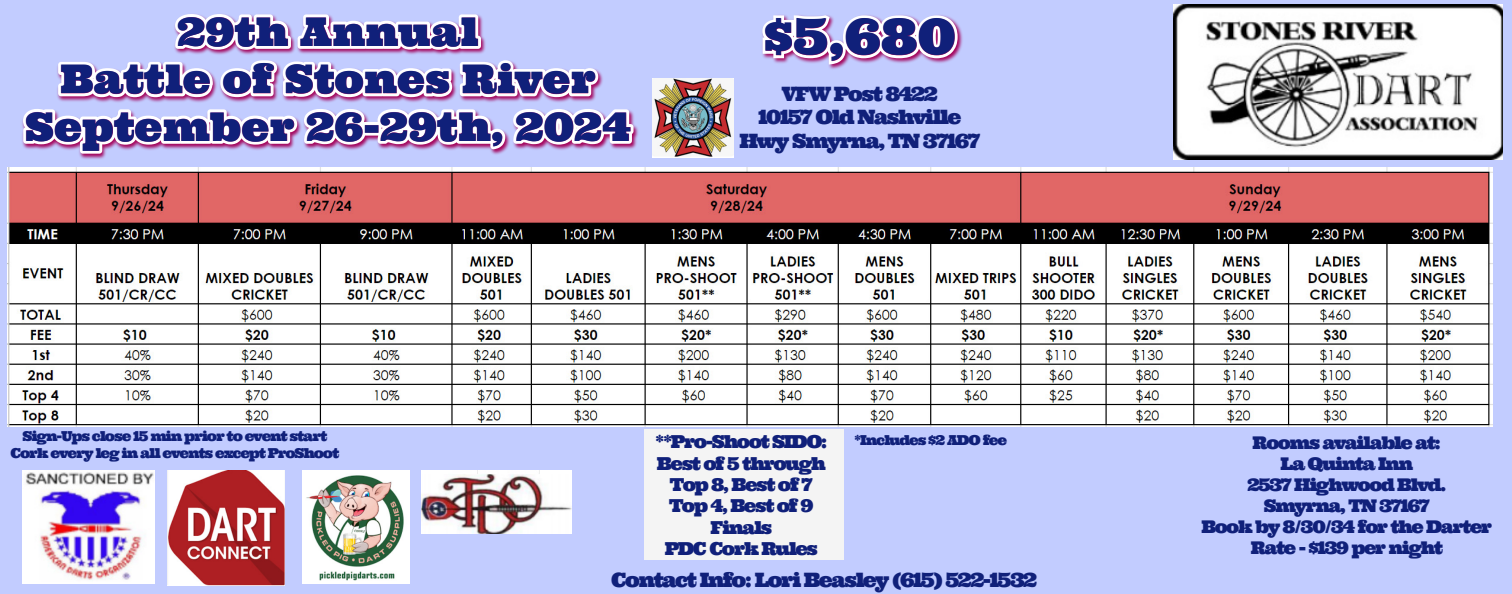
<style>
.page{position:relative;width:1512px;height:594px;background:#c2ccff}
.page>*{position:absolute;margin:0;border:0;box-sizing:border-box;transform-origin:0 0}
.t1{font:49.43px "Ultra";color:#10207a}
.t2{font:39.53px/47.5px "Ultra";color:#10207a;text-align:center}
.t3{font:19.88px "Ultra";letter-spacing:-.085em;color:#10207a}
.t4{font:19.8px/23.8px "Ultra";letter-spacing:-.085em;color:#10207a;text-align:center}
.t5{font:17.92px/21.5px "Ultra";letter-spacing:-.085em;color:#10207a;text-align:center}
.t6{font:17.48px/21px "Ultra";letter-spacing:-.085em;color:#10207a;text-align:center}
.t7{font:13.73px/16.5px "Ultra";letter-spacing:-.085em;color:#10207a;text-align:center}
</style>
<div class="page">
<svg style="left:23px;top:14px;width:611px;height:140px"></svg>
<img style="left:23px;top:470px;width:132px;height:113px">
<img style="left:422px;top:470px;width:149px;height:63px">
<img style="left:1174px;top:4px;width:329px;height:155px">
<img style="left:829px;top:24px;width:134px;height:45px">
<svg style="left:762px;top:15px;width:196px;height:50px"></svg>
<img style="left:652px;top:79px;width:82px;height:78px">
<img style="left:167px;top:470px;width:118px;height:115px">
<img style="left:303px;top:470px;width:106px;height:113px">
<div style="left:645px;top:430px;width:199px;height:130px;background:#f4f4f4"></div>
<img style="left:8px;top:167px;width:1485px;height:260px">
<h2 class="t2" style="left:25px;top:8px;width:607px">29th Annual<br>Battle of Stones River<br>September 26-29th, 2024</h2>
<h1 class="t1" style="left:764px;top:4px;width:193px">$5,680</h1>
<p class="t4" style="left:740px;top:82px;width:242px">VFW Post 8422<br>10157 Old Nashville<br>Hwy Smyrna, TN 37167</p>
<p class="t7" style="left:11px;top:428px;width:330px">Sign-Ups close 15 min prior to event start<br>Cork every leg in all events except ProShoot</p>
<p class="t5" style="left:655px;top:431px;width:174px">**Pro-Shoot SIDO:<br>Best of 5 through<br>Top 8, Best of 7<br>Top 4, Best of 9<br>Finals<br>PDC Cork Rules</p>
<p class="t7" style="left:854px;top:431px;width:154px">*Includes $2 ADO fee</p>
<p class="t3" style="left:611px;top:567px;width:428px">Contact Info: Lori Beasley (615) 522-1532</p>
<p class="t6" style="left:1201px;top:432px;width:292px">Rooms available at:<br>La Quinta Inn<br>2537 Highwood Blvd.<br>Smyrna, TN 37167<br>Book by 8/30/34 for the Darter<br>Rate - $139 per night</p>
</div>
